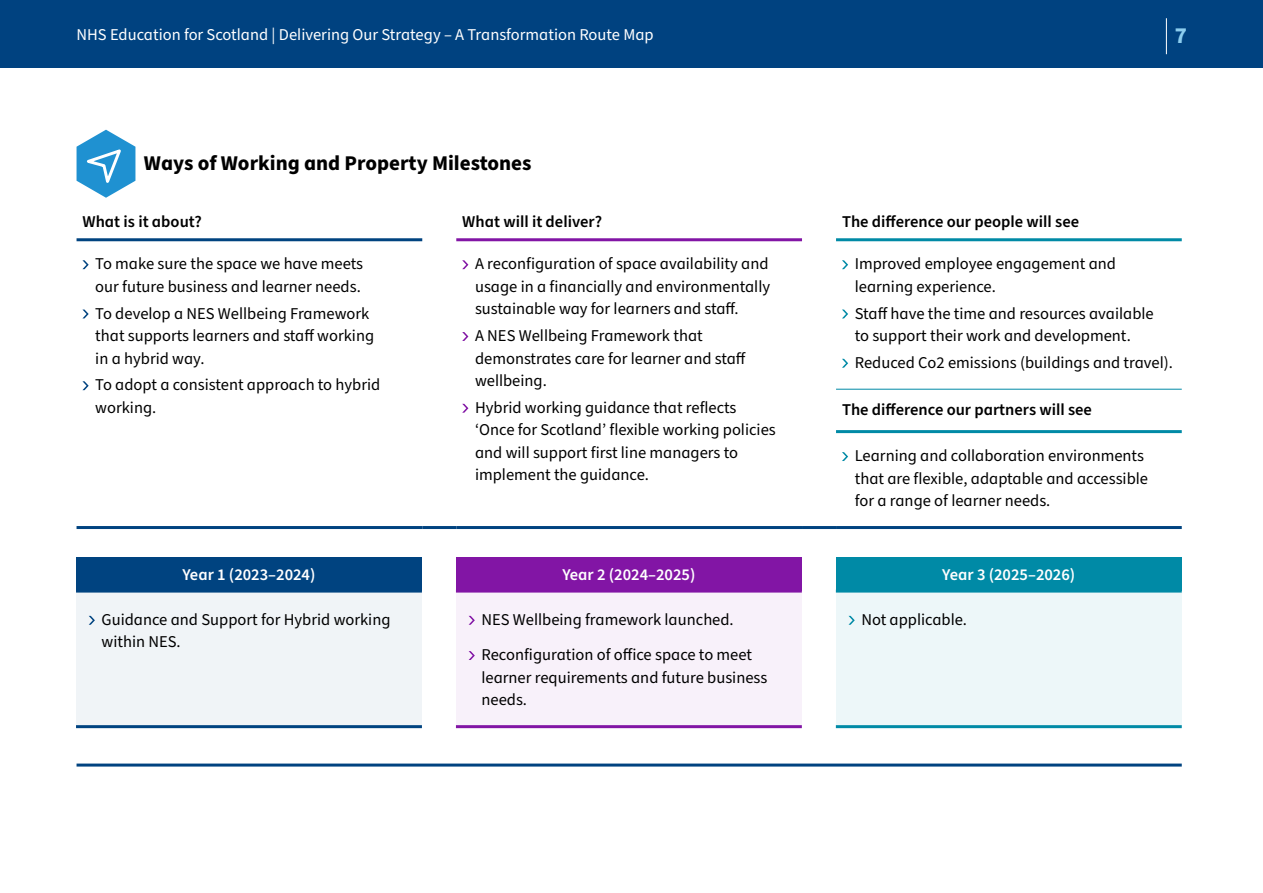
<style>
.page{position:relative;width:1263px;height:893px;background:#fff}
.page>*{position:absolute;margin:0;border:0;box-sizing:border-box;transform-origin:0 0}
.t1{font:700 22.95px "Source Sans Pro";color:#8dceef}
.BODY{font:700 21px "Source Sans Pro";color:#000}
.BODY-2{font:16.5px/22.5px "Source Sans Pro";color:#000}
.BODY-3{font:600 16.5px "Source Sans Pro";color:#000}
.t2{font:16.5px "Source Sans Pro";color:#fff}
.BODY-4{font:600 16.5px "Source Sans Pro";color:#fff}
</style>
<div class="page">
<div style="left:0;top:0;width:1263px;height:67px;background:#004280"></div>
<hr style="left:1166px;top:18px;width:1px;height:36px;background:#fff">
<svg style="left:836px;top:241px;width:346px;height:193px"></svg>
<hr style="left:77px;top:238px;width:345px;height:3px;background:#004380">
<hr style="left:456px;top:238px;width:346px;height:3px;background:#8215a5">
<hr style="left:836px;top:238px;width:346px;height:3px;background:#008aa6">
<hr style="left:836px;top:430px;width:346px;height:3px;background:#008aa6">
<hr style="left:836px;top:389px;width:346px;height:1px;background:#008aa6">
<hr style="left:77px;top:526px;width:345px;height:3px;background:#004380">
<hr style="left:422px;top:526px;width:34px;height:3px;background:#004380">
<hr style="left:456px;top:526px;width:346px;height:3px;background:#004380">
<hr style="left:802px;top:526px;width:34px;height:3px;background:#004380">
<hr style="left:836px;top:526px;width:346px;height:3px;background:#004380">
<svg style="left:83px;top:260px;width:6px;height:9px"></svg>
<svg style="left:83px;top:310px;width:6px;height:8px"></svg>
<svg style="left:83px;top:381px;width:6px;height:9px"></svg>
<svg style="left:462px;top:260px;width:6px;height:9px"></svg>
<svg style="left:462px;top:332px;width:6px;height:9px"></svg>
<svg style="left:462px;top:404px;width:6px;height:9px"></svg>
<svg style="left:842px;top:260px;width:6px;height:9px"></svg>
<svg style="left:842px;top:310px;width:6px;height:8px"></svg>
<svg style="left:842px;top:359px;width:6px;height:9px"></svg>
<svg style="left:842px;top:452px;width:6px;height:9px"></svg>
<svg style="left:77px;top:130px;width:58px;height:68px"></svg>
<div style="left:76px;top:557px;width:346px;height:34px;background:#004380"></div>
<div style="left:456px;top:557px;width:346px;height:34px;background:#8215a5"></div>
<div style="left:836px;top:557px;width:346px;height:34px;background:#008aa6"></div>
<div style="left:76px;top:591px;width:346px;height:136px;background:#f0f4f7"></div>
<div style="left:456px;top:591px;width:346px;height:136px;background:#f8f1fa"></div>
<div style="left:836px;top:591px;width:346px;height:136px;background:#edf7f9"></div>
<hr style="left:76px;top:590px;width:346px;height:3px;background:#004380">
<hr style="left:456px;top:590px;width:346px;height:3px;background:#8215a5">
<hr style="left:836px;top:590px;width:346px;height:3px;background:#008aa6">
<hr style="left:76px;top:725px;width:346px;height:3px;background:#004380">
<hr style="left:456px;top:725px;width:346px;height:3px;background:#8215a5">
<hr style="left:836px;top:725px;width:346px;height:3px;background:#008aa6">
<svg style="left:89px;top:616px;width:6px;height:9px"></svg>
<svg style="left:469px;top:616px;width:6px;height:9px"></svg>
<svg style="left:469px;top:651px;width:6px;height:9px"></svg>
<svg style="left:849px;top:616px;width:6px;height:9px"></svg>
<hr style="left:77px;top:764px;width:1105px;height:3px;background:#004380">
<p class="t2" style="left:77px;top:23px;width:579px">NHS Education for Scotland | Delivering Our Strategy – A Transformation Route Map</p>
<h1 class="t1" style="left:1175px;top:20px;width:14px">7</h1>
<p class="BODY" style="left:144px;top:149px;width:389px">Ways of Working and Property Milestones</p>
<p class="BODY-3" style="left:83px;top:210px;width:121px">What is it about?</p>
<p class="BODY-3" style="left:462px;top:210px;width:141px">What will it deliver?</p>
<p class="BODY-3" style="left:842px;top:210px;width:239px">The difference our people will see</p>
<p class="BODY-2" style="left:95px;top:253px;width:269px">To make sure the space we have meets our future business and learner needs.</p>
<p class="BODY-2" style="left:95px;top:302px;width:280px">To develop a NES Wellbeing Framework that supports learners and staff working in a hybrid way.</p>
<p class="BODY-2" style="left:95px;top:374px;width:287px">To adopt a consistent approach to hybrid working.</p>
<p class="BODY-2" style="left:475px;top:253px;width:297px;text-align:justify">A reconfiguration of space availability and usage in a financially and environmentally sustainable way for learners and staff.</p>
<p class="BODY-2" style="left:475px;top:325px;width:272px">A NES Wellbeing Framework that demonstrates care for learner and staff wellbeing.</p>
<p class="BODY-2" style="left:475px;top:397px;width:302px">Hybrid working guidance that reflects ‘Once for Scotland’ flexible working policies and will support first line managers to implement the guidance.</p>
<p class="BODY-2" style="left:855px;top:253px;width:263px">Improved employee engagement and learning experience.</p>
<p class="BODY-2" style="left:855px;top:302px;width:300px">Staff have the time and resources available to support their work and development.</p>
<p class="BODY-2" style="left:855px;top:352px;width:320px">Reduced Co2 emissions (buildings and travel).</p>
<p class="BODY-3" style="left:842px;top:398px;width:251px">The difference our partners will see</p>
<p class="BODY-2" style="left:855px;top:445px;width:295px">Learning and collaboration environments that are flexible, adaptable and accessible for a range of learner needs.</p>
<p class="BODY-4" style="left:182px;top:563px;width:135px">Year 1 (2023–2024)</p>
<p class="BODY-4" style="left:562px;top:563px;width:135px">Year 2 (2024–2025)</p>
<p class="BODY-4" style="left:942px;top:563px;width:135px">Year 3 (2025–2026)</p>
<p class="BODY-2" style="left:102px;top:609px;width:290px">Guidance and Support for Hybrid working within NES.</p>
<p class="BODY-2" style="left:481px;top:609px;width:254px">NES Wellbeing framework launched.</p>
<p class="BODY-2" style="left:481px;top:644px;width:287px">Reconfiguration of office space to meet learner requirements and future business needs.</p>
<p class="BODY-2" style="left:861px;top:609px;width:107px">Not applicable.</p>
</div>
